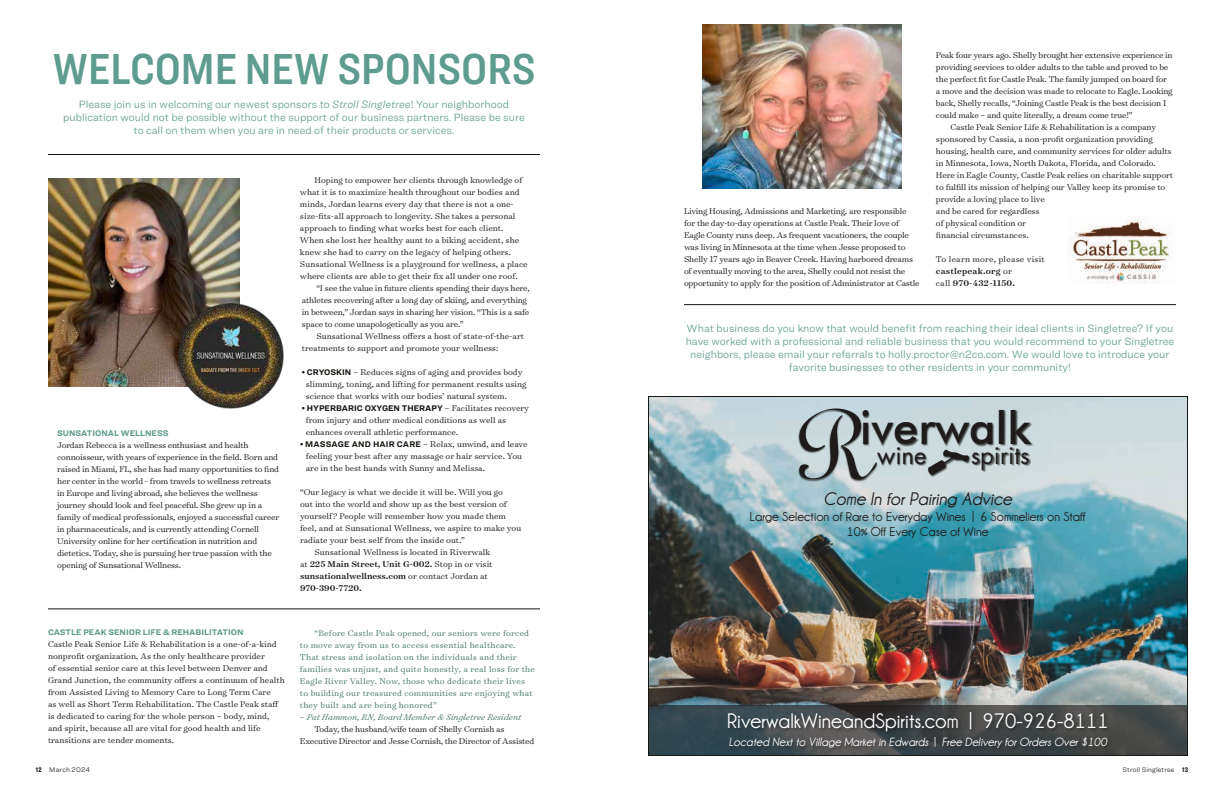
<style>
.page{position:relative;width:1224px;height:792px;background:#fff}
.page>*{position:absolute;margin:0;border:0;box-sizing:border-box;transform-origin:0 0}
.t1{font:111.3px "Antigua";color:#1f1b1b}
.t2{font:500 45.4px "Futura BT";color:#1f1b1b}
.t3{font:45px "Ringside Condensed Semi";color:#5d9c8e}
.t4{font:23.9px "Futura Std";color:#1f1b1b}
.t5{font:700 21.4px "Champagne&Limousines";color:#fff}
.t6{font:italic 700 18.6px "Champagne&Limousines";color:#1f1b1b}
.t7{font:700 13.2px/15.7px "Champagne&Limousines";color:#1f1b1b;text-align:center}
.t8{font:italic 700 12.2px "Champagne&Limousines";color:#fff}
.t9{font:300 11px/13px "Ringside";color:#5d9c8d;text-align:center}
.t10{font:300 9.5px/12px "Surveyor Text";letter-spacing:-.015em;color:#171713}
.t11{font:300 9.5px/12px "Surveyor Text";letter-spacing:.02em;color:#457469}
.t12{font:500 9.5px "Surveyor Text";color:#171713}
.t13{font:300 9.5px/12px "Surveyor Text";letter-spacing:.02em;color:#171713}
.t14{font:italic 300 9.5px "Surveyor Text";color:#457469}
.t15{font:700 8.5px "Ringside";color:#5d9c8d}
.t16{font:700 8.5px "Ringside";color:#171713}
.t17{font:300 7px "Ringside";letter-spacing:.015em;color:#171713}
.s1{font-style:italic}
.s2{font-family:"Ringside";font-weight:700;font-size:8.5px}
.s3{font-family:"Surveyor Text";font-weight:300;font-size:9.5px}
.s4{font-weight:300}
.s5{font-style:normal}
.s6{font-weight:500}
.s7{font-family:"Ringside Compressed";font-weight:900}
</style>
<div class="page">
<img style="left:48px;top:178px;width:191px;height:209px">
<img style="left:703px;top:24px;width:198px;height:164px">
<img style="left:1070px;top:219px;width:102px;height:65px">
<img style="left:179px;top:303px;width:105px;height:106px">
<hr style="left:48px;top:154px;width:492px;height:1px;background:#171713">
<hr style="left:48px;top:609px;width:492px;height:1px;background:#171713">
<hr style="left:684px;top:304px;width:492px;height:1px;background:#171713">
<img style="left:648px;top:396px;width:540px;height:360px">
<h3 class="t3" style="left:52px;top:38px;width:485px">WELCOME NEW SPONSORS</h3>
<p class="t9" style="left:63px;top:98px;width:463px">Please join us in welcoming our newest sponsors to <span class="s1">Stroll Singletree</span>! Your neighborhood publication would not be possible without the support of our business partners. Please be sure to call on them when you are in need of their products or services.</p>
<p class="t15" style="left:57px;top:426px;width:113px">SUNSATIONAL WELLNESS</p>
<p class="t10" style="left:57px;top:438px;width:223px">Jordan Rebecca is a wellness enthusiast and health connoisseur, with years of experience in the field. Born and raised in Miami, FL, she has had many opportunities to find her center in the world - from travels to wellness retreats in Europe and living abroad, she believes the wellness journey should look and feel peaceful. She grew up in a family of medical professionals, enjoyed a successful career in pharmaceuticals, and is currently attending Cornell University online for her certification in nutrition and dietetics. Today, she is pursuing her true passion with the opening of Sunsational Wellness.</p>
<p class="t10" style="left:300px;top:173px;width:229px;text-indent:14px">Hoping to empower her clients through knowledge of what it is to maximize health throughout our bodies and minds, Jordan learns every day that there is not a one&shy;size-fits-all approach to longevity. She takes a personal approach to finding what works best for each client.<br>When she lost her healthy aunt to a biking accident, she knew she had to carry on the legacy of helping others.<br>Sunsational Wellness is a playground for wellness, a place where clients are able to get their fix all under one roof.</p>
<p class="t10" style="left:302px;top:281px;width:229px;text-indent:14px">“I see the value in future clients spending their days here, athletes recovering after a long day of skiing, and everything in between,” Jordan says in sharing her vision. “This is a safe space to come unapologetically as you are.”</p>
<p class="t10" style="left:302px;top:329px;width:224px;text-indent:14px">Sunsational Wellness offers a host of state-of-the-art treatments to support and promote your wellness:</p>
<p class="t10" style="left:306px;top:365px;width:222px;text-indent:-4px"><span class="s2">• CRYOSKIN</span> – Reduces signs of aging and provides body slimming, toning, and lifting for permanent results using science that works with our bodies’ natural system.</p>
<p class="t16" style="left:302px;top:401px;width:229px">• HYPERBARIC OXYGEN THERAPY <span class="s3">– Facilitates recovery</span></p>
<p class="t10" style="left:306px;top:413px;width:202px">from injury and other medical conditions as well as enhances overall athletic performance.</p>
<p class="t10" style="left:306px;top:437px;width:223px;text-indent:-6px"><span class="s2">• MASSAGE AND HAIR CARE</span> – Relax, unwind, and leave feeling your best after any massage or hair service. You are in the best hands with Sunny and Melissa.</p>
<p class="t10" style="left:300px;top:485px;width:205px">“Our legacy is what we decide it will be. Will you go</p>
<p class="t10" style="left:300px;top:497px;width:208px">out into the world and show up as the best version of</p>
<p class="t10" style="left:300px;top:509px;width:207px">yourself? People will remember how you made them</p>
<p class="t10" style="left:300px;top:521px;width:223px">feel, and at Sunsational Wellness, we aspire to make you</p>
<p class="t10" style="left:300px;top:533px;width:166px">radiate your best self from the inside out.”</p>
<p class="t10" style="left:314px;top:545px;width:177px">Sunsational Wellness is located in Riverwalk</p>
<p class="t12" style="left:300px;top:558px;width:194px"><span class="s4">at</span> 225 Main Street, Unit G-002. <span class="s4">Stop in or visit</span></p>
<p class="t12" style="left:300px;top:570px;width:189px">sunsationalwellness.com <span class="s4">or contact Jordan at</span></p>
<p class="t12" style="left:300px;top:582px;width:63px">970-390-7720.</p>
<p class="t15" style="left:48px;top:626px;width:197px">CASTLE PEAK SENIOR LIFE &amp; REHABILITATION</p>
<p class="t10" style="left:48px;top:638px;width:238px">Castle Peak Senior Life &amp; Rehabilitation is a one-of-a-kind nonprofit organization. As the only healthcare provider<br>of essential senior care at this level between Denver and Grand Junction, the community offers a continuum of health from Assisted Living to Memory Care to Long Term Care<br>as well as Short Term Rehabilitation. The Castle Peak staff is dedicated to caring for the whole person – body, mind, and spirit, because all are vital for good health and life transitions are tender moments.</p>
<p class="t11" style="left:300px;top:626px;width:236px;text-indent:14px">“Before Castle Peak opened, our seniors were forced to move away from us to access essential healthcare.<br>That stress and isolation on the individuals and their families was unjust, and quite honestly, a real loss for the Eagle River Valley. Now, those who dedicate their lives to building our treasured communities are enjoying what they built and are being honored”</p>
<p class="t14" style="left:300px;top:711px;width:223px"><span class="s5">–</span> Pat Hammon, RN, Board Member &amp; Singletree Resident</p>
<p class="t10" style="left:314px;top:722px;width:192px">Today, the husband/wife team of Shelly Cornish as</p>
<p class="t10" style="left:300px;top:734px;width:236px">Executive Director and Jesse Cornish, the Director of Assisted</p>
<p class="t10" style="left:684px;top:205px;width:237px">Living Housing, Admissions and Marketing, are responsible for the day-to-day operations at Castle Peak. Their love of Eagle County runs deep. As frequent vacationers, the couple was living in Minnesota at the time when Jesse proposed to Shelly 17 years ago in Beaver Creek. Having harbored dreams of eventually moving to the area, Shelly could not resist the opportunity to apply for the position of Administrator at Castle</p>
<p class="t10" style="left:936px;top:48px;width:238px">Peak four years ago. Shelly brought her extensive experience in</p>
<p class="t10" style="left:936px;top:60px;width:234px">providing services to older adults to the table and proved to be</p>
<p class="t10" style="left:936px;top:72px;width:233px">the perfect fit for Castle Peak. The family jumped on board for</p>
<p class="t10" style="left:936px;top:84px;width:238px">a move and the decision was made to relocate to Eagle. Looking</p>
<p class="t10" style="left:936px;top:96px;width:232px">back, Shelly recalls, “Joining Castle Peak is the best decision I</p>
<p class="t10" style="left:936px;top:108px;width:198px">could make – and quite literally, a dream come true!”</p>
<p class="t10" style="left:950px;top:120px;width:207px">Castle Peak Senior Life &amp; Rehabilitation is a company</p>
<p class="t10" style="left:936px;top:132px;width:218px">sponsored by Cassia, a non-profit organization providing</p>
<p class="t10" style="left:936px;top:144px;width:237px">housing, health care, and community services for older adults</p>
<p class="t10" style="left:936px;top:156px;width:221px">in Minnesota, Iowa, North Dakota, Florida, and Colorado.</p>
<p class="t10" style="left:936px;top:168px;width:239px">Here in Eagle County, Castle Peak relies on charitable support</p>
<p class="t10" style="left:936px;top:180px;width:231px">to fulfill its mission of helping our Valley keep its promise to</p>
<p class="t10" style="left:936px;top:192px;width:110px">provide a loving place to live</p>
<p class="t10" style="left:936px;top:204px;width:105px">and be cared for regardless</p>
<p class="t10" style="left:936px;top:216px;width:92px">of physical condition or</p>
<p class="t10" style="left:936px;top:228px;width:94px">financial circumstances.</p>
<p class="t13" style="left:936px;top:252px;width:110px">To learn more, please visit <span class="s6">castlepeak.org</span> or<br>call <span class="s6">970-432-1150.</span></p>
<p class="t9" style="left:686px;top:322px;width:490px">What business do you know that would benefit from reaching their ideal clients in Singletree? If you have worked with a professional and reliable business that you would recommend to your Singletree neighbors, please email your referrals to holly.proctor@n2co.com. We would love to introduce your favorite businesses to other residents in your community!</p>
<h1 class="t1" style="left:793px;top:389px;width:72px">R</h1>
<h2 class="t2" style="left:860px;top:401px;width:173px">iverwalk</h2>
<h3 class="t4" style="left:877px;top:440px;width:51px">wine</h3>
<h3 class="t4" style="left:971px;top:440px;width:61px">spirits</h3>
<h3 class="t6" style="left:823px;top:488px;width:190px">Come In for Pairing Advice</h3>
<h3 class="t7" style="left:750px;top:508px;width:337px">Large Selection of Rare to Everyday Wines | 6 Sommeliers on Staff<br>10% Off Every Case of Wine</h3>
<h3 class="t5" style="left:727px;top:708px;width:383px">RiverwalkWineandSpirits.com | 970-926-8111</h3>
<p class="t8" style="left:729px;top:735px;width:379px">Located Next to Village Market in Edwards | Free Delivery for Orders Over $100</p>
<p class="t17" style="left:36px;top:764px;width:56px"><span class="s7">12</span> March 2024</p>
<p class="t17" style="left:1123px;top:764px;width:67px">Stroll Singletree <span class="s7">13</span></p>
</div>
